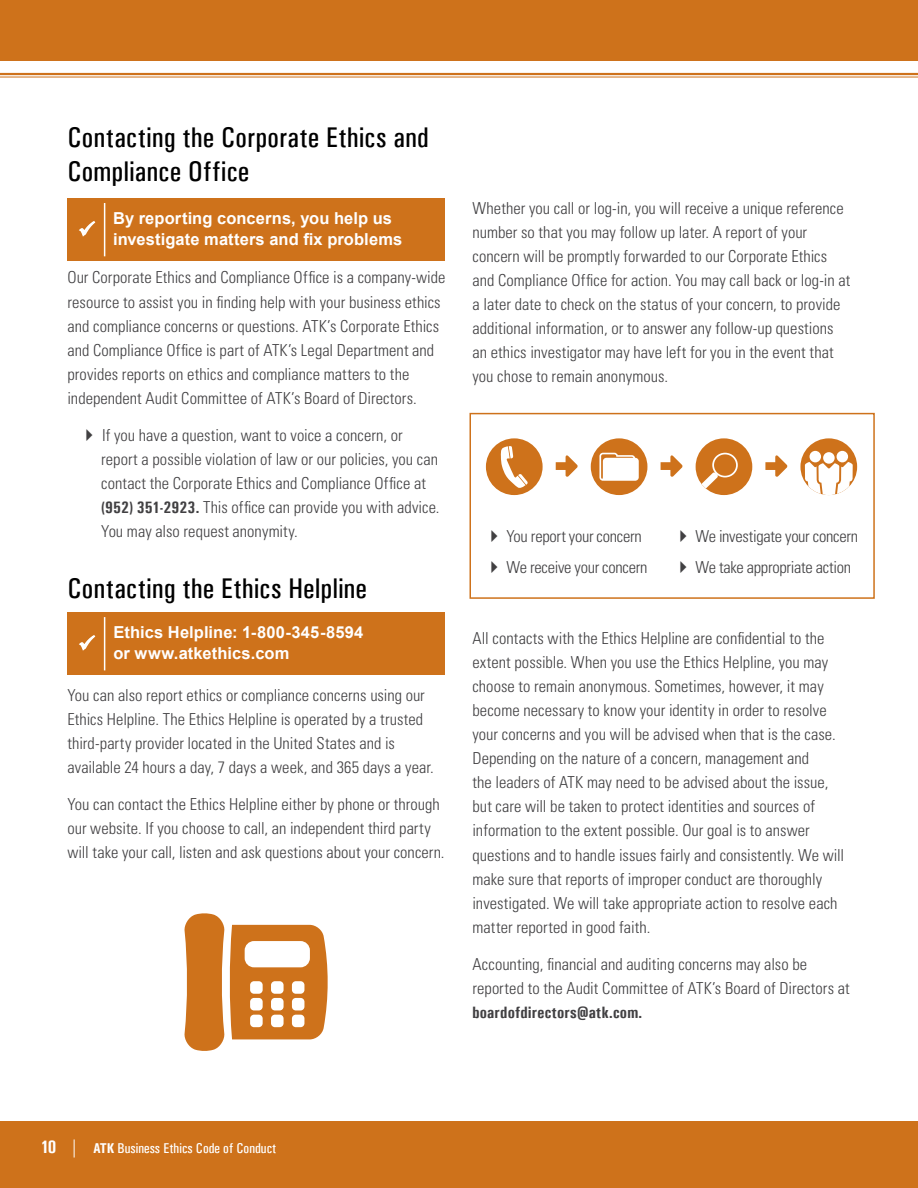
<style>
.page{position:relative;width:918px;height:1188px;background:#fff}
.page>*{position:absolute;margin:0;border:0;box-sizing:border-box;transform-origin:0 0}
.t1{font:28.5px/34.2px "Univers Condensed";letter-spacing:.01em;color:#000}
.t2{font:300 condensed 16.5px/24px "Univers LT Std";color:#414042}
.t3{font:700 16.5px/21px "Arial";letter-spacing:.005em;color:#fff}
.t4{font:700 16.5px "Univers Condensed";letter-spacing:.01em;color:#414042}
.t5{font:14.25px "Univers Condensed";color:#fff}
.s1{font-family:"Univers Condensed";font-weight:700;font-stretch:normal}
.s2{font-weight:700;font-size:18px}
.s3{font-weight:700}
</style>
<div class="page">
<div style="left:470px;top:413px;width:405px;height:186px;border:2px solid #ce721b"></div>
<div style="left:0;top:1121px;width:918px;height:67px;background:#ce721b"></div>
<div style="left:696px;top:438px;width:56px;height:57px;background:#ce721b;border-radius:50%"></div>
<svg style="left:696px;top:453px;width:42px;height:41px"></svg>
<div style="left:800px;top:438px;width:57px;height:57px;background:#ce721b;border-radius:50%"></div>
<div style="left:810px;top:451px;width:11px;height:11px;background:#fff;border-radius:50%"></div>
<div style="left:837px;top:451px;width:11px;height:11px;background:#fff;border-radius:50%"></div>
<svg style="left:805px;top:462px;width:48px;height:33px"></svg>
<div style="left:823px;top:452px;width:12px;height:12px;background:#fff;border-radius:50%"></div>
<div style="left:486px;top:438px;width:57px;height:57px;background:#ce721b;border-radius:50%"></div>
<svg style="left:500px;top:446px;width:28px;height:42px"></svg>
<div style="left:591px;top:438px;width:56px;height:57px;background:#ce721b;border-radius:50%"></div>
<svg style="left:599px;top:453px;width:40px;height:28px"></svg>
<svg style="left:556px;top:455px;width:22px;height:22px"></svg>
<svg style="left:661px;top:455px;width:22px;height:22px"></svg>
<svg style="left:765px;top:455px;width:23px;height:22px"></svg>
<hr style="left:0;top:73px;width:918px;height:2px;background:#ce721b">
<hr style="left:0;top:77px;width:918px;height:1px;background:#ce721b">
<div style="left:0;top:0;width:918px;height:60px;background:#ce721b"></div>
<svg style="left:184px;top:913px;width:144px;height:138px"></svg>
<div style="left:68px;top:198px;width:378px;height:63px;background:#ce721b"></div>
<hr style="left:104px;top:203px;width:1px;height:53px;background:#fff">
<div style="left:68px;top:612px;width:378px;height:63px;background:#ce721b"></div>
<hr style="left:104px;top:617px;width:1px;height:53px;background:#fff">
<svg style="left:79px;top:221px;width:17px;height:16px"></svg>
<svg style="left:79px;top:635px;width:17px;height:16px"></svg>
<h1 class="t1" style="left:68px;top:120px;width:363px">Contacting the Corporate Ethics and<br>Compliance Office</h1>
<p class="t3" style="left:113px;top:209px;width:291px">By reporting concerns, you help us investigate matters and fix problems</p>
<p class="t2" style="left:68px;top:266px;width:379px">Our Corporate Ethics and Compliance Office is a company-wide resource to assist you in finding help with your business ethics and compliance concerns or questions. ATK’s Corporate Ethics and Compliance Office is part of ATK’s Legal Department and provides reports on ethics and compliance matters to the independent Audit Committee of ATK’s Board of Directors.</p>
<p class="t2" style="left:101px;top:423px;width:340px">If you have a question, want to voice a concern, or report a possible violation of law or our policies, you can contact the Corporate Ethics and Compliance Office at <span class="s1">(952) 351-2923.</span> This office can provide you with advice.<br>You may also request anonymity.</p>
<h1 class="t1" style="left:68px;top:571px;width:301px">Contacting the Ethics Helpline</h1>
<p class="t3" style="left:113px;top:623px;width:252px">Ethics Helpline: 1-800-345-8594 or www.atkethics.com</p>
<p class="t2" style="left:68px;top:683px;width:368px">You can also report ethics or compliance concerns using our Ethics Helpline. The Ethics Helpline is operated by a trusted third-party provider located in the United States and is available 24 hours a day, 7 days a week, and 365 days a year.</p>
<p class="t2" style="left:68px;top:793px;width:379px">You can contact the Ethics Helpline either by phone or through our website. If you choose to call, an independent third party will take your call, listen and ask questions about your concern.</p>
<p class="t2" style="left:472px;top:196px;width:379px">Whether you call or log-in, you will receive a unique reference number so that you may follow up later. A report of your concern will be promptly forwarded to our Corporate Ethics and Compliance Office for action. You may call back or log-in at a later date to check on the status of your concern, to provide additional information, or to answer any follow-up questions an ethics investigator may have left for you in the event that you chose to remain anonymous.</p>
<p class="t2" style="left:507px;top:521px;width:143px;line-height:30.8px">You report your concern<br>We receive your concern</p>
<p class="t2" style="left:696px;top:521px;width:164px;line-height:30.8px">We investigate your concern<br>We take appropriate action</p>
<p class="t2" style="left:472px;top:627px;width:373px">All contacts with the Ethics Helpline are confidential to the extent possible. When you use the Ethics Helpline, you may choose to remain anonymous. Sometimes, however, it may become necessary to know your identity in order to resolve your concerns and you will be advised when that is the case.<br>Depending on the nature of a concern, management and<br>the leaders of ATK may need to be advised about the issue, but care will be taken to protect identities and sources of information to the extent possible. Our goal is to answer questions and to handle issues fairly and consistently. We will make sure that reports of improper conduct are thoroughly investigated. We will take appropriate action to resolve each matter reported in good faith.</p>
<p class="t2" style="left:472px;top:952px;width:379px">Accounting, financial and auditing concerns may also be reported to the Audit Committee of ATK’s Board of Directors at</p>
<p class="t4" style="left:472px;top:1002px;width:171px">boardofdirectors@atk.com.</p>
<p class="t5" style="left:40px;top:1140px;width:237px"><span class="s2">10 |</span> <span class="s3">ATK</span> Business Ethics Code of Conduct</p>
</div>
